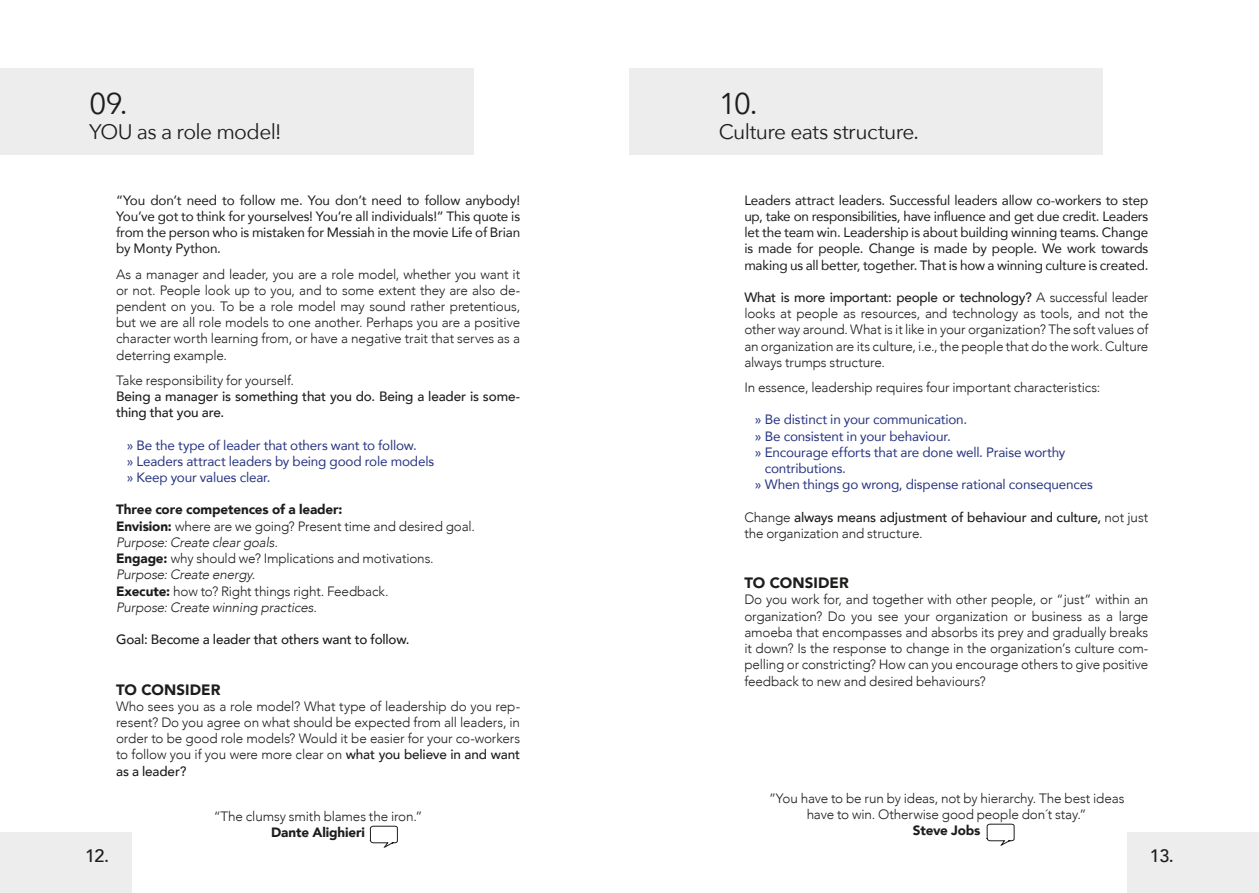
<style>
.page{position:relative;width:1259px;height:893px;background:#fff}
.page>*{position:absolute;margin:0;border:0;box-sizing:border-box;transform-origin:0 0}
.t1{font:30px "Avenir Next";color:#1d1d1b}
.t2{font:21px "Avenir Next";letter-spacing:-.03em;color:#1d1d1b}
.t3{font:500 18px "Avenir";color:#1d1d1b}
.t4{font:900 15px "Avenir";letter-spacing:.005em;color:#1d1d1b}
.t5{font:300 13.5px/16.2px "Avenir";letter-spacing:-.01em;color:#1d1d1b;text-align:justify}
.t6{font:13.5px/16.2px "Avenir";letter-spacing:-.015em;color:#1d1d1b;text-align:justify}
.t7{font:13.5px/16.2px "Avenir";letter-spacing:-.015em;color:#283583}
.t8{font:500 13.5px/16.2px "Avenir";letter-spacing:-.01em;color:#1d1d1b}
.t9{font:900 13.5px "Avenir";letter-spacing:-.01em;color:#1d1d1b}
.s1{font-weight:900}
.s2{font-style:italic}
.s3{font-weight:500}
.s4{font-weight:300}
</style>
<div class="page">
<div style="left:0;top:832px;width:132px;height:61px;background:#ededed"></div>
<div style="left:629px;top:68px;width:474px;height:87px;background:#ededed"></div>
<div style="left:0;top:68px;width:474px;height:87px;background:#ededed"></div>
<div style="left:1127px;top:832px;width:132px;height:61px;background:#ededed"></div>
<svg style="left:369px;top:826px;width:29px;height:22px"></svg>
<svg style="left:986px;top:824px;width:28px;height:22px"></svg>
<h1 class="t1" style="left:89px;top:84px;width:40px">09.</h1>
<h2 class="t2" style="left:89px;top:118px;width:194px">YOU as a role model!</h2>
<p class="t6" style="left:116px;top:192px;width:405px">“You don’t need to follow me. You don’t need to follow anybody!<br>You’ve got to think for yourselves! You’re all individuals!” This quote is from the person who is mistaken for Messiah in the movie Life of Brian by Monty Python.</p>
<p class="t5" style="left:116px;top:266px;width:405px">As a manager and leader, you are a role model, whether you want it or not. People look up to you, and to some extent they are also de&shy;pendent on you. To be a role model may sound rather pretentious, but we are all role models to one another. Perhaps you are a positive character worth learning from, or have a negative trait that serves as a deterring example.</p>
<p class="t5" style="left:116px;top:372px;width:179px">Take responsibility for yourself.</p>
<p class="t8" style="left:116px;top:389px;width:405px">Being a manager is something that you do. Being a leader is some&shy;thing that you are.</p>
<p class="t7" style="left:127px;top:437px;width:309px">» Be the type of leader that others want to follow.<br>» Leaders attract leaders by being good role models » Keep your values clear.</p>
<p class="t5" style="left:116px;top:502px;width:360px;text-align:left"><span class="s1">Three core competences of a leader:<br>Envision:</span> where are we going? Present time and desired goal.<br><span class="s2">Purpose: Create clear goals.<br></span><span class="s1">Engage:</span> why should we? Implications and motivations.<br><span class="s2">Purpose: Create energy.<br></span><span class="s1">Execute:</span> how to? Right things right. Feedback.<br><span class="s2">Purpose: Create winning practices.</span></p>
<p class="t8" style="left:116px;top:632px;width:295px">Goal: Become a leader that others want to follow.</p>
<p class="t4" style="left:116px;top:679px;width:106px">TO CONSIDER</p>
<p class="t5" style="left:116px;top:698px;width:405px">Who sees you as a role model? What type of leadership do you rep&shy;resent? Do you agree on what should be expected from all leaders, in order to be good role models? Would it be easier for your co-workers to follow you if you were more clear on <span class="s3">what you believe in and want as a leader?</span></p>
<p class="t5" style="left:214px;top:808px;width:210px">“The clumsy smith blames the iron.”</p>
<p class="t9" style="left:271px;top:823px;width:95px">Dante Alighieri</p>
<h1 class="t1" style="left:719px;top:84px;width:40px">10.</h1>
<h2 class="t2" style="left:719px;top:118px;width:202px">Culture eats structure.</h2>
<p class="t6" style="left:744px;top:192px;width:405px">Leaders attract leaders. Successful leaders allow co-workers to step up, take on responsibilities, have influence and get due credit. Leaders let the team win. Leadership is about building winning teams. Change is made for people. Change is made by people. We work towards making us all better, together. That is how a winning culture is created.</p>
<p class="t5" style="left:744px;top:290px;width:405px"><span class="s3">What is more important: people or technology?</span> A successful leader looks at people as resources, and technology as tools, and not the other way around. What is it like in your organization? The soft values of an organization are its culture, i.e., the people that do the work. Culture always trumps structure.</p>
<p class="t5" style="left:744px;top:380px;width:357px">In essence, leadership requires four important characteristics:</p>
<p class="t7" style="left:755px;top:412px;width:214px">» Be distinct in your communication.</p>
<p class="t7" style="left:755px;top:428px;width:197px">» Be consistent in your behaviour.</p>
<p class="t7" style="left:755px;top:444px;width:312px">» Encourage efforts that are done well. Praise worthy</p>
<p class="t7" style="left:765px;top:461px;width:83px">contributions.</p>
<p class="t7" style="left:755px;top:477px;width:339px">» When things go wrong, dispense rational consequences</p>
<p class="t8" style="left:744px;top:509px;width:405px"><span class="s4">Change</span> always means adjustment of behaviour and culture, <span class="s4">not just the organization and structure.</span></p>
<p class="t4" style="left:744px;top:573px;width:106px">TO CONSIDER</p>
<p class="t5" style="left:744px;top:592px;width:405px">Do you work for, and together with other people, or “just” within an organization? Do you see your organization or business as a large amoeba that encompasses and absorbs its prey and gradually breaks it down? Is the response to change in the organization’s culture com&shy;pelling or constricting? How can you encourage others to give positive feedback to new and desired behaviours?</p>
<p class="t5" style="left:769px;top:790px;width:357px;text-align:center">”You have to be run by ideas, not by hierarchy. The best ideas have to win. Otherwise good people don´t stay.”</p>
<p class="t9" style="left:913px;top:821px;width:69px">Steve Jobs</p>
<h3 class="t3" style="left:85px;top:844px;width:26px">12.</h3>
<h3 class="t3" style="left:1149px;top:844px;width:26px">13.</h3>
</div>
